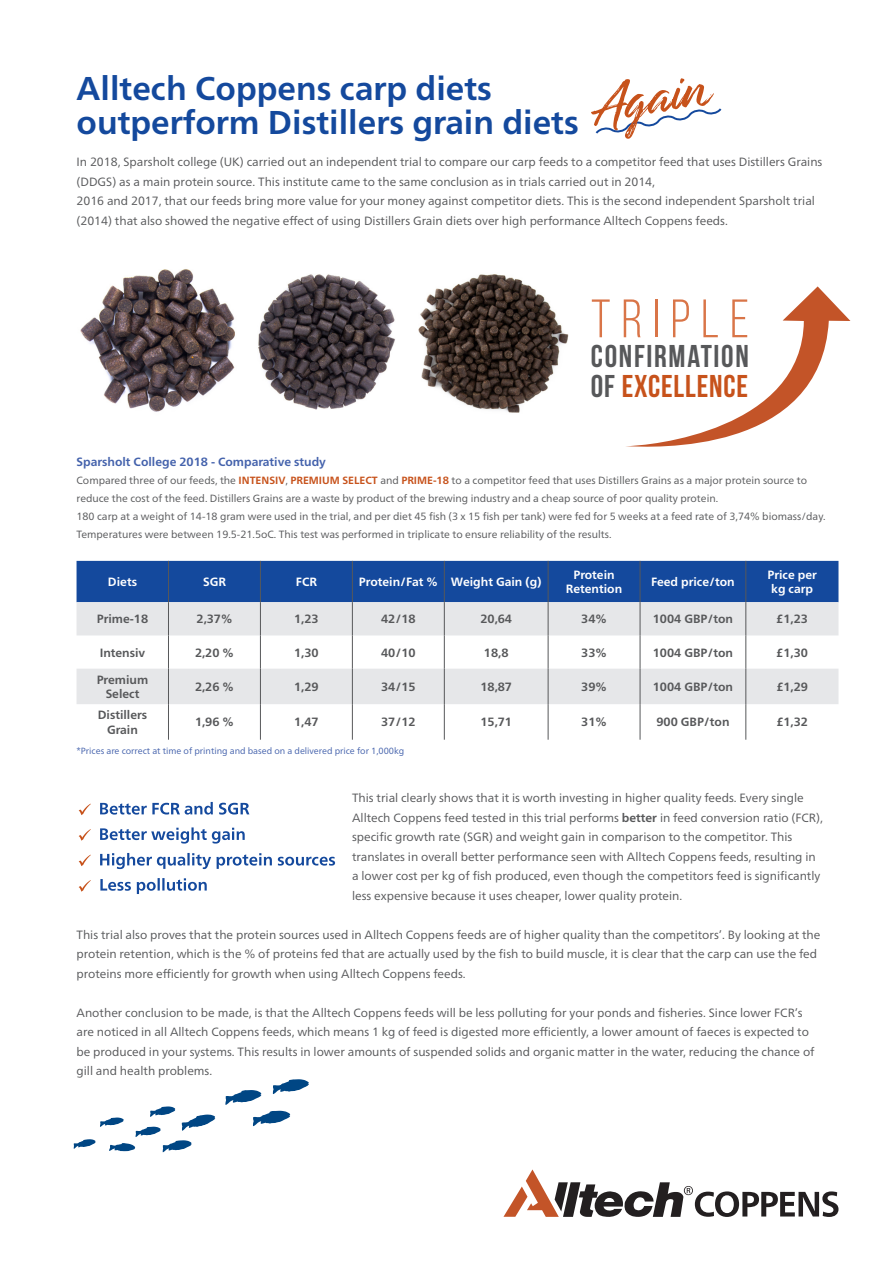
<style>
.page{position:relative;width:893px;height:1263px;background:#fff}
.page>*{position:absolute;margin:0;border:0;box-sizing:border-box;transform-origin:0 0}
.t1{font:54px "Bebas Neue";letter-spacing:.2em;color:#d97548}
.t2{font:700 33px/34.5px "Frutiger Neue LTW1 G";color:#14499d}
.t3{font:700 31.5px/30px "Bebas Neue";letter-spacing:.03em;color:#57585a}
.t4{font:12px/19.5px "Frutiger Neue LTW1 G";color:#57585a}
.t5{font:700 12px "Frutiger Neue LTW1 G";color:#57585a}
.t6{font:700 12px "Frutiger Neue LTW1 G";color:#fff}
.t7{font:700 12px "Frutiger Neue LTW1 G";color:#4462ac}
.t8{font:10.5px/18px "Frutiger Neue LTW1 G";color:#57585a}
.t9{font:9px "Frutiger Neue LTW1 G";color:#4462ac}
.s1{color:#c7521b}
.s2{font-weight:700;color:#c7521b}
.s3{font-weight:700}
</style>
<div class="page">
<img style="left:237px;top:251px;width:179px;height:178px;border-radius:89px">
<img style="left:73px;top:251px;width:179px;height:178px;border-radius:89px">
<img style="left:403px;top:251px;width:178px;height:178px;border-radius:89px">
<svg style="left:591px;top:78px;width:131px;height:61px"></svg>
<svg style="left:77px;top:561px;width:761px;height:74px;background:#718fbe"></svg>
<div style="left:77px;top:669px;width:761px;height:35px;background:#e6e7e9"></div>
<hr style="left:548px;top:561px;width:1px;height:41px;background:#57585a">
<hr style="left:548px;top:602px;width:1px;height:33px;background:#57585a">
<hr style="left:548px;top:635px;width:1px;height:34px;background:#57585a">
<hr style="left:548px;top:669px;width:1px;height:35px;background:#57585a">
<hr style="left:548px;top:704px;width:1px;height:36px;background:#57585a">
<hr style="left:640px;top:561px;width:1px;height:41px;background:#57585a">
<hr style="left:745px;top:561px;width:1px;height:41px;background:#57585a">
<hr style="left:640px;top:602px;width:1px;height:33px;background:#57585a">
<hr style="left:745px;top:602px;width:1px;height:33px;background:#57585a">
<hr style="left:640px;top:635px;width:1px;height:34px;background:#57585a">
<hr style="left:745px;top:635px;width:1px;height:34px;background:#57585a">
<hr style="left:640px;top:669px;width:1px;height:35px;background:#57585a">
<hr style="left:745px;top:669px;width:1px;height:35px;background:#57585a">
<hr style="left:640px;top:704px;width:1px;height:36px;background:#57585a">
<hr style="left:745px;top:704px;width:1px;height:36px;background:#57585a">
<hr style="left:352px;top:561px;width:1px;height:41px;background:#57585a">
<hr style="left:444px;top:561px;width:1px;height:41px;background:#57585a">
<hr style="left:352px;top:602px;width:1px;height:33px;background:#57585a">
<hr style="left:444px;top:602px;width:1px;height:33px;background:#57585a">
<hr style="left:352px;top:635px;width:1px;height:34px;background:#57585a">
<hr style="left:444px;top:635px;width:1px;height:34px;background:#57585a">
<hr style="left:352px;top:669px;width:1px;height:35px;background:#57585a">
<hr style="left:444px;top:669px;width:1px;height:35px;background:#57585a">
<hr style="left:352px;top:704px;width:1px;height:36px;background:#57585a">
<hr style="left:444px;top:704px;width:1px;height:36px;background:#57585a">
<hr style="left:168px;top:561px;width:1px;height:41px;background:#57585a">
<hr style="left:260px;top:561px;width:1px;height:41px;background:#57585a">
<hr style="left:168px;top:602px;width:1px;height:33px;background:#57585a">
<hr style="left:260px;top:602px;width:1px;height:33px;background:#57585a">
<hr style="left:168px;top:635px;width:1px;height:34px;background:#57585a">
<hr style="left:260px;top:635px;width:1px;height:34px;background:#57585a">
<hr style="left:168px;top:669px;width:1px;height:35px;background:#57585a">
<hr style="left:260px;top:669px;width:1px;height:35px;background:#57585a">
<hr style="left:168px;top:704px;width:1px;height:36px;background:#57585a">
<hr style="left:260px;top:704px;width:1px;height:36px;background:#57585a">
<svg style="left:503px;top:1169px;width:335px;height:48px"></svg>
<svg style="left:626px;top:286px;width:224px;height:161px"></svg>
<svg style="left:73px;top:1106px;width:142px;height:47px"></svg>
<svg style="left:225px;top:1079px;width:84px;height:48px"></svg>
<svg style="left:79px;top:880px;width:12px;height:12px"></svg>
<svg style="left:100px;top:853px;width:235px;height:16px"></svg>
<svg style="left:79px;top:855px;width:12px;height:11px"></svg>
<svg style="left:100px;top:827px;width:145px;height:16px"></svg>
<svg style="left:79px;top:829px;width:12px;height:12px"></svg>
<svg style="left:100px;top:802px;width:149px;height:13px"></svg>
<svg style="left:79px;top:804px;width:12px;height:11px"></svg>
<svg style="left:100px;top:878px;width:107px;height:16px"></svg>
<p class="t2" style="left:77px;top:69px;width:504px">Alltech Coppens carp diets outperform Distillers grain diets</p>
<p class="t4" style="left:77px;top:152px;width:747px">In 2018, Sparsholt college (UK) carried out an independent trial to compare our carp feeds to a competitor feed that uses Distillers Grains (DDGS) as a main protein source. This institute came to the same conclusion as in trials carried out in 2014,<br>2016 and 2017, that our feeds bring more value for your money against competitor diets. This is the second independent Sparsholt trial</p>
<p class="t4" style="left:77px;top:210px;width:653px">(2014) that also showed the negative effect of using Distillers Grain diets over high performance Alltech Coppens feeds.</p>
<p class="t1" style="left:591px;top:290px;width:160px">Triple</p>
<p class="t3" style="left:591px;top:341px;width:160px">CONFIRMATION<br>OF <span class="s1">EXCELLENCE</span></p>
<p class="t7" style="left:77px;top:454px;width:251px">Sparsholt College 2018 - Comparative study</p>
<p class="t8" style="left:77px;top:471px;width:732px">Compared three of our feeds, the <span class="s2">INTENSIV</span>, <span class="s2">PREMIUM SELECT</span> and <span class="s2">PRIME-18</span> to a competitor feed that uses Distillers Grains as a major protein source to reduce the cost of the feed. Distillers Grains are a waste by product of the brewing industry and a cheap source of poor quality protein.</p>
<p class="t8" style="left:77px;top:507px;width:751px">180 carp at a weight of 14-18 gram were used in the trial, and per diet 45 fish (3 x 15 fish per tank) were fed for 5 weeks at a feed rate of 3,74% biomass/day.<br>Temperatures were between 19.5-21.5oC. This test was performed in triplicate to ensure reliability of the results.</p>
<p class="t6" style="left:108px;top:573px;width:31px">Diets</p>
<p class="t6" style="left:203px;top:573px;width:24px">SGR</p>
<p class="t6" style="left:296px;top:573px;width:23px">FCR</p>
<p class="t6" style="left:359px;top:573px;width:80px">Protein/Fat %</p>
<p class="t6" style="left:451px;top:573px;width:92px">Weight Gain (g)</p>
<p class="t6" style="left:573px;top:566px;width:43px">Protein</p>
<p class="t6" style="left:566px;top:580px;width:58px">Retention</p>
<p class="t6" style="left:651px;top:573px;width:85px">Feed price/ton</p>
<p class="t6" style="left:767px;top:566px;width:51px">Price per</p>
<p class="t6" style="left:771px;top:580px;width:43px">kg carp</p>
<p class="t5" style="left:97px;top:610px;width:53px">Prime-18</p>
<p class="t5" style="left:197px;top:610px;width:37px">2,37%</p>
<p class="t5" style="left:294px;top:610px;width:26px">1,23</p>
<p class="t5" style="left:381px;top:610px;width:36px">42/18</p>
<p class="t5" style="left:480px;top:610px;width:33px">20,64</p>
<p class="t5" style="left:581px;top:610px;width:27px">34%</p>
<p class="t5" style="left:653px;top:610px;width:82px">1004 GBP/ton</p>
<p class="t5" style="left:776px;top:610px;width:33px">£1,23</p>
<p class="t5" style="left:100px;top:644px;width:47px">Intensiv</p>
<p class="t5" style="left:195px;top:644px;width:40px">2,20 %</p>
<p class="t5" style="left:294px;top:644px;width:26px">1,30</p>
<p class="t5" style="left:381px;top:644px;width:36px">40/10</p>
<p class="t5" style="left:484px;top:644px;width:26px">18,8</p>
<p class="t5" style="left:581px;top:644px;width:27px">33%</p>
<p class="t5" style="left:653px;top:644px;width:82px">1004 GBP/ton</p>
<p class="t5" style="left:776px;top:644px;width:33px">£1,30</p>
<p class="t5" style="left:97px;top:671px;width:53px">Premium</p>
<p class="t5" style="left:106px;top:685px;width:35px">Select</p>
<p class="t5" style="left:195px;top:678px;width:40px">2,26 %</p>
<p class="t5" style="left:294px;top:678px;width:26px">1,29</p>
<p class="t5" style="left:381px;top:678px;width:36px">34/15</p>
<p class="t5" style="left:480px;top:678px;width:33px">18,87</p>
<p class="t5" style="left:581px;top:678px;width:27px">39%</p>
<p class="t5" style="left:653px;top:678px;width:82px">1004 GBP/ton</p>
<p class="t5" style="left:776px;top:678px;width:33px">£1,29</p>
<p class="t5" style="left:98px;top:706px;width:51px">Distillers</p>
<p class="t5" style="left:107px;top:721px;width:32px">Grain</p>
<p class="t5" style="left:195px;top:714px;width:40px">1,96 %</p>
<p class="t5" style="left:294px;top:714px;width:26px">1,47</p>
<p class="t5" style="left:381px;top:714px;width:36px">37/12</p>
<p class="t5" style="left:480px;top:714px;width:33px">15,71</p>
<p class="t5" style="left:581px;top:714px;width:27px">31%</p>
<p class="t5" style="left:656px;top:714px;width:75px">900 GBP/ton</p>
<p class="t5" style="left:776px;top:714px;width:33px">£1,32</p>
<p class="t9" style="left:77px;top:745px;width:329px">*Prices are correct at time of printing and based on a delivered price for 1,000kg</p>
<p class="t4" style="left:352px;top:787px;width:472px">This trial clearly shows that it is worth investing in higher quality feeds. Every single Alltech Coppens feed tested in this trial performs <span class="s3">better</span> in feed conversion ratio (FCR), specific growth rate (SGR) and weight gain in comparison to the competitor. This translates in overall better performance seen with Alltech Coppens feeds, resulting in a lower cost per kg of fish produced, even though the competitors feed is significantly less expensive because it uses cheaper, lower quality protein.</p>
<p class="t4" style="left:77px;top:924px;width:745px">This trial also proves that the protein sources used in Alltech Coppens feeds are of higher quality than the competitors’. By looking at the protein retention, which is the % of proteins fed that are actually used by the fish to build muscle, it is clear that the carp can use the fed proteins more efficiently for growth when using Alltech Coppens feeds.</p>
<p class="t4" style="left:77px;top:1002px;width:740px">Another conclusion to be made, is that the Alltech Coppens feeds will be less polluting for your ponds and fisheries. Since lower FCR’s are noticed in all Alltech Coppens feeds, which means 1 kg of feed is digested more efficiently, a lower amount of faeces is expected to be produced in your systems. This results in lower amounts of suspended solids and organic matter in the water, reducing the chance of gill and health problems.</p>
</div>
